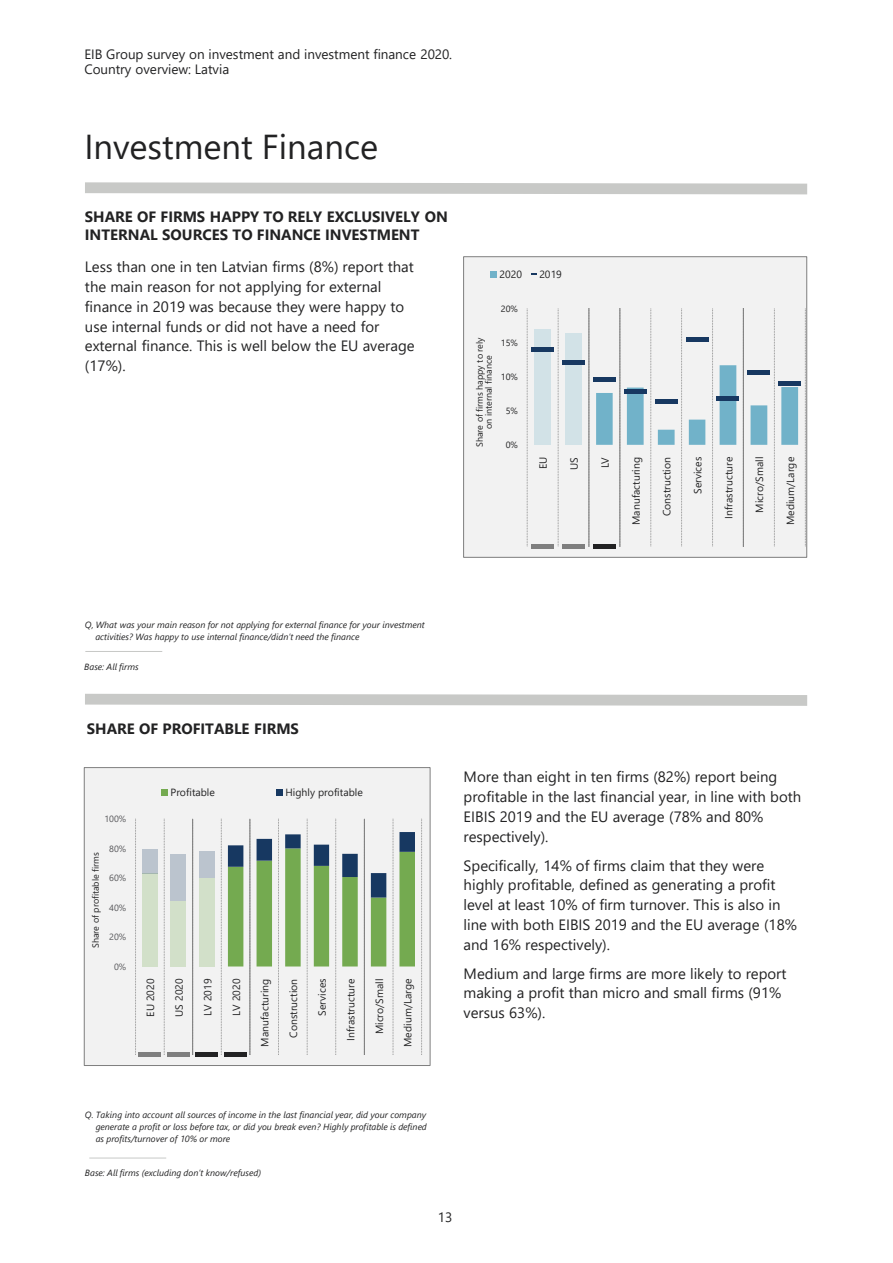
<style>
.page{position:relative;width:893px;height:1263px;background:#fff}
.page>*{position:absolute;margin:0;border:0;box-sizing:border-box;transform-origin:0 0}
.t1{font:34.5px "Segoe UI";color:#222223}
.t2{font:15px/19.8px "Segoe UI";color:#222223}
.t3{font:700 15px/18px "Segoe UI";color:#222223}
.t4{font:13.5px/15.3px "Segoe UI";letter-spacing:-.005em;color:#222223}
.t5{font:10.5px "Segoe UI";letter-spacing:.005em;color:#222223}
.t6{font:italic 9px/11.9px "Segoe UI";color:#222223}
.t7{font:9px/9px "Segoe UI";letter-spacing:-.005em;color:#222223;text-align:center}
.t8{font:9px "Segoe UI";color:#58585b}
</style>
<div class="page">
<svg style="left:85px;top:182px;width:723px;height:13px;background:#d1d2d0"></svg>
<svg style="left:85px;top:693px;width:723px;height:13px;background:#d1d2d0"></svg>
<hr style="left:85px;top:651px;width:77px;height:1px;background:#c8c9c7">
<hr style="left:89px;top:1158px;width:77px;height:1px;background:#c8c9c7">
<div style="left:464px;top:257px;width:343px;height:300px;background:#f2f2f2"></div>
<svg style="left:527px;top:309px;width:1px;height:238px"></svg>
<svg style="left:558px;top:309px;width:1px;height:238px"></svg>
<div style="left:534px;top:329px;width:17px;height:116px;background:#d2e2e7"></div>
<div style="left:565px;top:333px;width:17px;height:112px;background:#d2e2e7"></div>
<svg style="left:596px;top:309px;width:202px;height:238px"></svg>
<hr style="left:531px;top:347px;width:23px;height:4px;background:#173861">
<hr style="left:562px;top:361px;width:22px;height:4px;background:#173861">
<hr style="left:593px;top:378px;width:22px;height:4px;background:#173861">
<hr style="left:624px;top:390px;width:22px;height:4px;background:#173861">
<hr style="left:655px;top:400px;width:22px;height:4px;background:#173861">
<hr style="left:686px;top:338px;width:22px;height:4px;background:#173861">
<div style="left:717px;top:396px;width:22px;height:5px;background:#173861"></div>
<hr style="left:747px;top:371px;width:23px;height:4px;background:#173861">
<div style="left:778px;top:381px;width:23px;height:5px;background:#173861"></div>
<hr style="left:588px;top:445px;width:1px;height:102px;background:#7f7f7f">
<hr style="left:588px;top:309px;width:1px;height:136px;background:#7f7f7f">
<hr style="left:619px;top:445px;width:1px;height:102px;background:#7f7f7f">
<hr style="left:619px;top:309px;width:1px;height:136px;background:#7f7f7f">
<hr style="left:743px;top:445px;width:1px;height:102px;background:#7f7f7f">
<hr style="left:743px;top:309px;width:1px;height:136px;background:#7f7f7f">
<div style="left:531px;top:544px;width:23px;height:5px;background:#7f7f7f"></div>
<div style="left:562px;top:544px;width:22px;height:5px;background:#7f7f7f"></div>
<div style="left:593px;top:544px;width:22px;height:5px;background:#222223"></div>
<div style="left:491px;top:271px;width:6px;height:7px;background:#71b2c9"></div>
<div style="left:463px;top:256px;width:344px;height:301px;border:1px solid #7f7f7f"></div>
<div style="left:84px;top:768px;width:346px;height:297px;background:#f2f2f2"></div>
<svg style="left:135px;top:819px;width:1px;height:236px"></svg>
<svg style="left:164px;top:819px;width:1px;height:236px"></svg>
<svg style="left:221px;top:819px;width:1px;height:236px"></svg>
<svg style="left:421px;top:819px;width:1px;height:236px"></svg>
<div style="left:142px;top:873px;width:16px;height:93px;background:#d2e0c9"></div>
<div style="left:171px;top:901px;width:15px;height:65px;background:#d2e0c9"></div>
<div style="left:199px;top:878px;width:16px;height:88px;background:#d2e0c9"></div>
<div style="left:142px;top:849px;width:16px;height:24px;background:#bbc4ce"></div>
<div style="left:171px;top:854px;width:15px;height:47px;background:#bbc4ce"></div>
<div style="left:199px;top:852px;width:16px;height:26px;background:#bbc4ce"></div>
<svg style="left:228px;top:819px;width:187px;height:236px"></svg>
<hr style="left:192px;top:966px;width:1px;height:89px;background:#7f7f7f">
<hr style="left:192px;top:819px;width:1px;height:147px;background:#7f7f7f">
<hr style="left:249px;top:966px;width:1px;height:89px;background:#7f7f7f">
<hr style="left:249px;top:819px;width:1px;height:147px;background:#7f7f7f">
<hr style="left:364px;top:966px;width:1px;height:89px;background:#7f7f7f">
<hr style="left:364px;top:819px;width:1px;height:147px;background:#7f7f7f">
<hr style="left:138px;top:1053px;width:23px;height:4px;background:#7f7f7f">
<hr style="left:167px;top:1053px;width:23px;height:4px;background:#7f7f7f">
<hr style="left:196px;top:1053px;width:22px;height:4px;background:#222223">
<hr style="left:224px;top:1053px;width:23px;height:4px;background:#222223">
<div style="left:161px;top:789px;width:7px;height:6px;background:#74aa50"></div>
<div style="left:276px;top:789px;width:7px;height:6px;background:#173861"></div>
<div style="left:84px;top:767px;width:346px;height:299px;border:1px solid #7f7f7f"></div>
<p class="t4" style="left:84px;top:46px;width:369px">EIB Group survey on investment and investment finance 2020.<br>Country overview: Latvia</p>
<p class="t1" style="left:84px;top:114px;width:295px">Investment Finance</p>
<p class="t3" style="left:85px;top:207px;width:364px">SHARE OF FIRMS HAPPY TO RELY EXCLUSIVELY ON<br>INTERNAL SOURCES TO FINANCE INVESTMENT</p>
<p class="t2" style="left:85px;top:256px;width:331px">Less than one in ten Latvian firms (8%) report that the main reason for not applying for external finance in 2019 was because they were happy to use internal funds or did not have a need for external finance. This is well below the EU average (17%).</p>
<p class="t5" style="left:499px;top:264px;width:24px">2020</p>
<p class="t5" style="left:539px;top:264px;width:24px">2019</p>
<p class="t7" style="left:501px;top:303px;width:19px">20%</p>
<p class="t7" style="left:474px;top:447px;width:111px;rotate:-90deg">Share of firms happy to rely on internal finance</p>
<p class="t7" style="left:501px;top:337px;width:19px">15%</p>
<p class="t7" style="left:501px;top:371px;width:19px">10%</p>
<p class="t7" style="left:506px;top:405px;width:14px">5%</p>
<p class="t7" style="left:506px;top:439px;width:14px">0%</p>
<p class="t5" style="left:533px;top:469px;width:14px;rotate:-90deg">EU</p>
<p class="t5" style="left:564px;top:470px;width:14px;rotate:-90deg">US</p>
<p class="t5" style="left:595px;top:468px;width:13px;rotate:-90deg">LV</p>
<p class="t5" style="left:626px;top:525px;width:69px;rotate:-90deg">Manufacturing</p>
<p class="t5" style="left:657px;top:516px;width:61px;rotate:-90deg">Construction</p>
<p class="t5" style="left:688px;top:494px;width:39px;rotate:-90deg">Services</p>
<p class="t5" style="left:719px;top:519px;width:64px;rotate:-90deg">Infrastructure</p>
<p class="t5" style="left:749px;top:513px;width:57px;rotate:-90deg">Micro/Small</p>
<p class="t5" style="left:780px;top:525px;width:70px;rotate:-90deg">Medium/Large</p>
<p class="t6" style="left:95px;top:617px;width:331px;text-indent:-10px">Q, What was your main reason for not applying for external finance for your investment activities? Was happy to use internal finance/didn’t need the finance</p>
<p class="t6" style="left:84px;top:660px;width:56px">Base: All firms</p>
<p class="t3" style="left:87px;top:718px;width:214px">SHARE OF PROFITABLE FIRMS</p>
<p class="t8" style="left:104px;top:810px;width:23px">100%</p>
<p class="t7" style="left:90px;top:948px;width:97px;rotate:-90deg">Share of profitable firms</p>
<p class="t8" style="left:109px;top:840px;width:19px">80%</p>
<p class="t8" style="left:109px;top:869px;width:19px">60%</p>
<p class="t8" style="left:109px;top:899px;width:19px">40%</p>
<p class="t8" style="left:109px;top:928px;width:19px">20%</p>
<p class="t8" style="left:114px;top:958px;width:14px">0%</p>
<p class="t5" style="left:170px;top:782px;width:46px">Profitable</p>
<p class="t5" style="left:285px;top:782px;width:79px">Highly profitable</p>
<p class="t5" style="left:141px;top:1017px;width:40px;rotate:-90deg">EU 2020</p>
<p class="t5" style="left:169px;top:1017px;width:40px;rotate:-90deg">US 2020</p>
<p class="t5" style="left:198px;top:1015px;width:38px;rotate:-90deg">LV 2019</p>
<p class="t5" style="left:226px;top:1015px;width:38px;rotate:-90deg">LV 2020</p>
<p class="t5" style="left:255px;top:1046px;width:69px;rotate:-90deg">Manufacturing</p>
<p class="t5" style="left:284px;top:1038px;width:61px;rotate:-90deg">Construction</p>
<p class="t5" style="left:312px;top:1016px;width:39px;rotate:-90deg">Services</p>
<p class="t5" style="left:341px;top:1041px;width:64px;rotate:-90deg">Infrastructure</p>
<p class="t5" style="left:369px;top:1034px;width:57px;rotate:-90deg">Micro/Small</p>
<p class="t5" style="left:398px;top:1047px;width:70px;rotate:-90deg">Medium/Large</p>
<p class="t2" style="left:464px;top:766px;width:339px">More than eight in ten firms (82%) report being profitable in the last financial year, in line with both EIBIS 2019 and the EU average (78% and 80% respectively).</p>
<p class="t2" style="left:464px;top:854px;width:335px">Specifically, 14% of firms claim that they were highly profitable, defined as generating a profit level at least 10% of firm turnover. This is also in line with both EIBIS 2019 and the EU average (18% and 16% respectively).</p>
<p class="t2" style="left:464px;top:962px;width:324px">Medium and large firms are more likely to report making a profit than micro and small firms (91% versus 63%).</p>
<p class="t6" style="left:96px;top:1108px;width:333px;text-align:justify;text-indent:-11px">Q. Taking into account all sources of income in the last financial year, did your company generate a profit or loss before tax, or did you break even? Highly profitable is defined as profits/turnover of 10% or more</p>
<p class="t6" style="left:85px;top:1165px;width:178px">Base: All firms (excluding don’t know/refused)</p>
<p class="t4" style="left:438px;top:1208px;width:16px">13</p>
</div>
